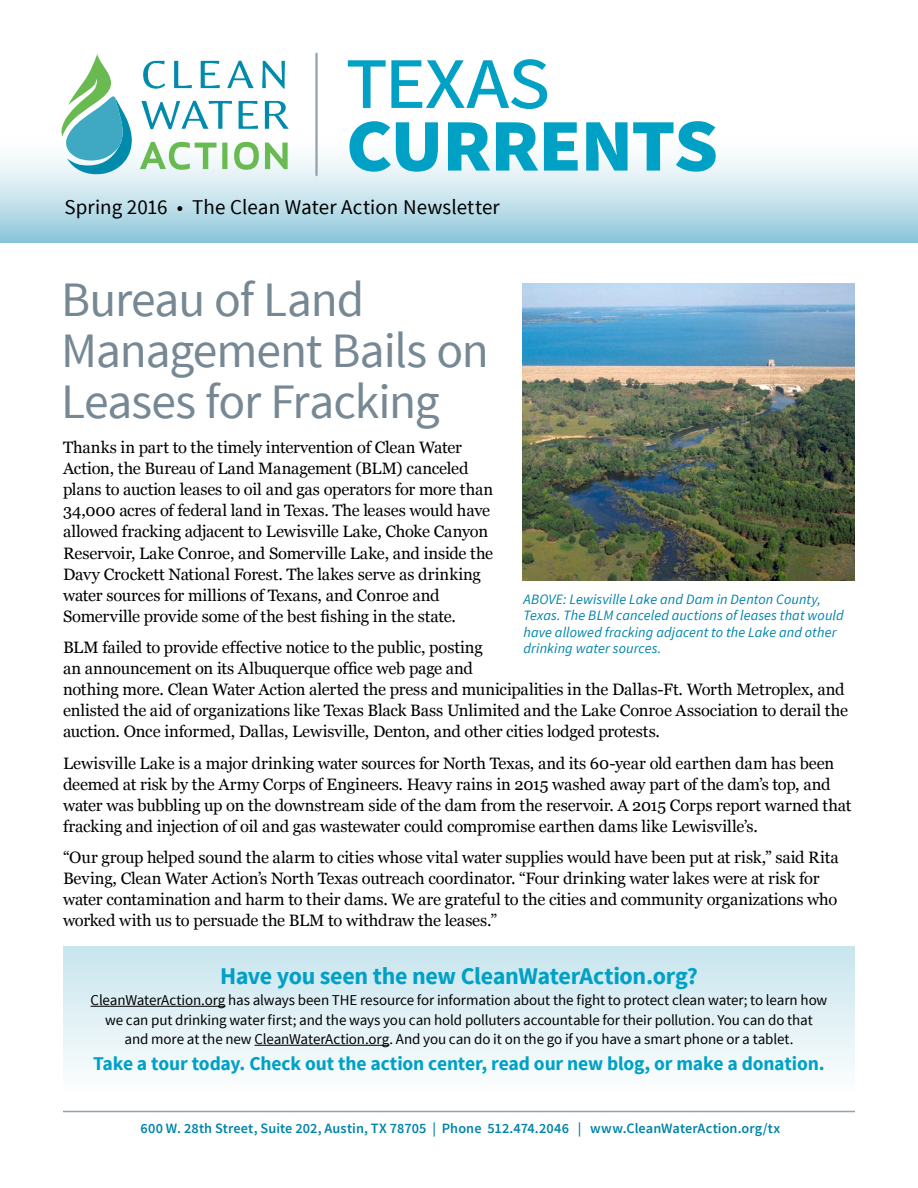
<style>
.page{position:relative;width:918px;height:1188px;background:#fff}
.page>*{position:absolute;margin:0;border:0;box-sizing:border-box;transform-origin:0 0}
.t1{font:91.95px "Source Sans Pro";color:#00a1c5}
.t2{font:700 91.35px "Source Sans Pro";letter-spacing:-.035em;color:#00a1c5}
.t3{font:49.5px/51px "Source Sans Pro";letter-spacing:-.025em;color:#768894}
.t4{font:700 24px "Source Sans Pro";letter-spacing:-.015em;color:#00a1c5}
.t5{font:21px "Source Sans Pro";color:#000}
.t6{font:700 19.5px "Source Sans Pro";letter-spacing:-.01em;color:#00a1c5}
.t7{font:16.5px/21px "Georgia";letter-spacing:-.01em;color:#000}
.t8{font:15px/19.5px "Source Sans Pro";letter-spacing:-.01em;color:#000;text-align:center}
.t9{font:italic 14.25px/16.5px "Source Sans Pro";letter-spacing:.005em;color:#0084a9}
.t10{font:600 14.25px "Source Sans Pro";letter-spacing:.005em;color:#0084a9}
</style>
<div class="page">
<div style="left:0;top:135px;width:918px;height:108px;background:linear-gradient(to bottom,#fff,#92c9db)"></div>
<hr style="left:63px;top:1111px;width:792px;height:1px;background:#93a1ab">
<svg style="left:143px;top:60px;width:142px;height:29px"></svg>
<svg style="left:141px;top:101px;width:148px;height:28px"></svg>
<svg style="left:140px;top:142px;width:148px;height:28px"></svg>
<svg style="left:62px;top:54px;width:71px;height:122px"></svg>
<hr style="left:315px;top:54px;width:3px;height:121px;background:#93a1ab">
<div style="left:63px;top:946px;width:792px;height:149px;background:linear-gradient(to bottom,#c7e4ed,#fdfefe)"></div>
<hr style="left:91px;top:1006px;width:134px;height:1px;background:#000">
<hr style="left:254px;top:1045px;width:135px;height:1px;background:#000">
<img style="left:522px;top:284px;width:333px;height:296px">
<h1 class="t1" style="left:345px;top:20px;width:207px">texas</h1>
<h2 class="t2" style="left:345px;top:82px;width:375px">currents</h2>
<p class="t5" style="left:64px;top:194px;width:437px">Spring 2016 • The Clean Water Action Newsletter</p>
<h3 class="t3" style="left:61px;top:275px;width:429px">Bureau of Land<br>Management Bails on<br>Leases for Fracking</h3>
<p class="t7" style="left:63px;top:438px;width:432px">Thanks in part to the timely intervention of Clean Water Action, the Bureau of Land Management (BLM) canceled plans to auction leases to oil and gas operators for more than 34,000 acres of federal land in Texas. The leases would have allowed fracking adjacent to Lewisville Lake, Choke Canyon Reservoir, Lake Conroe, and Somerville Lake, and inside the Davy Crockett National Forest. The lakes serve as drinking water sources for millions of Texans, and Conroe and Somerville provide some of the best fishing in the state.</p>
<p class="t7" style="left:63px;top:637px;width:786px">BLM failed to provide effective notice to the public, posting<br>an announcement on its Albuquerque office web page and<br>nothing more. Clean Water Action alerted the press and municipalities in the Dallas-Ft. Worth Metroplex, and enlisted the aid of organizations like Texas Black Bass Unlimited and the Lake Conroe Association to derail the auction. Once informed, Dallas, Lewisville, Denton, and other cities lodged protests.</p>
<p class="t7" style="left:63px;top:753px;width:790px">Lewisville Lake is a major drinking water sources for North Texas, and its 60-year old earthen dam has been deemed at risk by the Army Corps of Engineers. Heavy rains in 2015 washed away part of the dam’s top, and water was bubbling up on the downstream side of the dam from the reservoir. A 2015 Corps report warned that fracking and injection of oil and gas wastewater could compromise earthen dams like Lewisville’s.</p>
<p class="t7" style="left:63px;top:847px;width:777px">“Our group helped sound the alarm to cities whose vital water supplies would have been put at risk,” said Rita Beving, Clean Water Action’s North Texas outreach coordinator. “Four drinking water lakes were at risk for water contamination and harm to their dams. We are grateful to the cities and community organizations who worked with us to persuade the BLM to withdraw the leases.”</p>
<h3 class="t4" style="left:220px;top:961px;width:479px">Have you seen the new CleanWaterAction.org?</h3>
<p class="t8" style="left:91px;top:991px;width:738px">CleanWaterAction.org has always been THE resource for information about the fight to protect clean water; to learn how we can put drinking water first; and the ways you can hold polluters accountable for their pollution. You can do that<br>and more at the new CleanWaterAction.org. And you can do it on the go if you have a smart phone or a tablet.</p>
<p class="t6" style="left:93px;top:1051px;width:733px">Take a tour today. Check out the action center, read our new blog, or make a donation.</p>
<p class="t9" style="left:524px;top:591px;width:322px">ABOVE: Lewisville Lake and Dam in Denton County, Texas. The BLM canceled auctions of leases that would have allowed fracking adjacent to the Lake and other drinking water sources.</p>
<p class="t10" style="left:141px;top:1120px;width:641px">600 W. 28th Street, Suite 202, Austin, TX 78705 | Phone 512.474.2046 | www.CleanWaterAction.org/tx</p>
</div>
